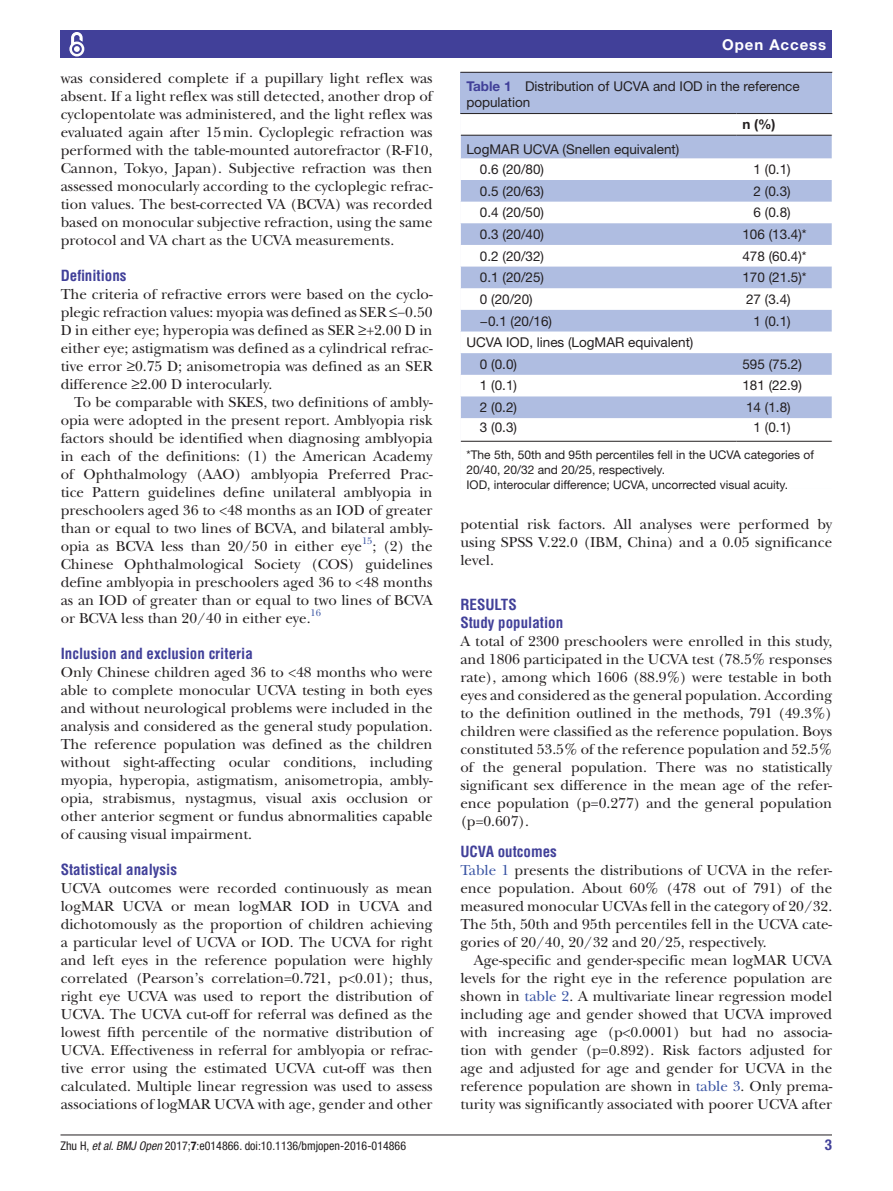
<style>
.page{position:relative;width:893px;height:1191px;background:#fff}
.page>*{position:absolute;margin:0;border:0;box-sizing:border-box;transform-origin:0 0}
.t1{font:15px/18px "New Baskerville";color:#231f20;text-align:justify}
.t2{font:700 condensed 15px/18px "Helvetica LT Std";color:#414099}
.t3{font:700 15px "Helvetica Neue LT Std";letter-spacing:.065em;color:#fff}
.t4{font:700 condensed 15px "Helvetica Neue LT Std";color:#414099}
.t5{font:13.5px/16.5px "Helvetica Neue LT Std";color:#231f20}
.t6{font:700 13.5px "Helvetica Neue LT Std";color:#231f20}
.t7{font:12px/15px "Helvetica Neue LT Std";color:#231f20}
.t8{font:condensed 12px "Helvetica Neue LT Std";color:#231f20}
.t9{font:9.9px "New Baskerville";color:#3853a3}
.s1{font-weight:700;color:#414099}
.s2{color:#3853a3}
.s3{font-style:italic}
.s4{font-weight:700}
</style>
<div class="page">
<hr style="left:61px;top:1134px;width:771px;height:1px;background:#231f20">
<div style="left:61px;top:31px;width:771px;height:27px;background:#414099"></div>
<svg style="left:69px;top:32px;width:16px;height:25px"></svg>
<div style="left:460px;top:73px;width:372px;height:416px;background:#afbde1"></div>
<hr style="left:460px;top:72px;width:372px;height:1px;background:#231f20">
<svg style="left:461px;top:114px;width:371px;height:374px;fill:#fff"></svg>
<hr style="left:460px;top:113px;width:276px;height:1px;background:#231f20">
<hr style="left:460px;top:135px;width:276px;height:1px;background:#231f20">
<hr style="left:736px;top:113px;width:96px;height:1px;background:#231f20">
<hr style="left:736px;top:135px;width:96px;height:1px;background:#231f20">
<hr style="left:460px;top:441px;width:276px;height:1px;background:#231f20">
<hr style="left:736px;top:441px;width:96px;height:1px;background:#231f20">
<svg style="left:460px;top:114px;width:1px;height:327px"></svg>
<hr style="left:460px;top:441px;width:1px;height:48px;background:#fff">
<hr style="left:460px;top:473px;width:372px;height:1px;background:#fff">
<hr style="left:460px;top:488px;width:372px;height:1px;background:#fff">
<p class="t1" style="left:61px;top:69px;width:373px">was considered complete if a pupillary light reflex was absent. If a light reflex was still detected, another drop of cyclopentolate was administered, and the light reflex was evaluated again after 15min. Cycloplegic refraction was performed with the table-mounted autorefractor (R-F10, Cannon, Tokyo, Japan). Subjective refraction was then assessed monocularly according to the cycloplegic refrac&shy;tion values. The best-corrected VA (BCVA) was recorded based on monocular subjective refraction, using the same protocol and VA chart as the UCVA measurements.</p>
<p class="t2" style="left:61px;top:266px;width:67px">Definitions</p>
<p class="t1" style="left:61px;top:285px;width:373px">The criteria of refractive errors were based on the cyclo&shy;plegic refraction values: myopia was defined as SER ≤−0.50<br>D in either eye; hyperopia was defined as SER ≥+2.00 D in either eye; astigmatism was defined as a cylindrical refrac&shy;tive error ≥0.75 D; anisometropia was defined as an SER difference ≥2.00 D interocularly.</p>
<p class="t1" style="left:61px;top:393px;width:373px;text-indent:14px">To be comparable with SKES, two definitions of ambly&shy;opia were adopted in the present report. Amblyopia risk factors should be identified when diagnosing amblyopia in each of the definitions: (1) the American Academy of Ophthalmology (AAO) amblyopia Preferred Prac&shy;tice Pattern guidelines define unilateral amblyopia in preschoolers aged 36 to &lt;48 months as an IOD of greater than or equal to two lines of BCVA, and bilateral ambly&shy;opia as BCVA less than 20/50 in either eye</p>
<p class="t9" style="left:362px;top:535px;width:12px">15</p>
<p class="t1" style="left:61px;top:537px;width:373px;text-indent:312px">; (2) the Chinese Ophthalmological Society (COS) guidelines define amblyopia in preschoolers aged 36 to &lt;48 months as an IOD of greater than or equal to two lines of BCVA or BCVA less than 20/40 in either eye.</p>
<p class="t9" style="left:311px;top:607px;width:12px">16</p>
<p class="t2" style="left:61px;top:644px;width:194px">Inclusion and exclusion criteria</p>
<p class="t1" style="left:61px;top:663px;width:373px">Only Chinese children aged 36 to &lt;48 months who were able to complete monocular UCVA testing in both eyes and without neurological problems were included in the analysis and considered as the general study population.<br>The reference population was defined as the children without sight-affecting ocular conditions, including myopia, hyperopia, astigmatism, anisometropia, ambly&shy;opia, strabismus, nystagmus, visual axis occlusion or other anterior segment or fundus abnormalities capable of causing visual impairment.</p>
<p class="t2" style="left:61px;top:860px;width:118px">Statistical analysis</p>
<p class="t1" style="left:61px;top:879px;width:373px">UCVA outcomes were recorded continuously as mean logMAR UCVA or mean logMAR IOD in UCVA and dichotomously as the proportion of children achieving a particular level of UCVA or IOD. The UCVA for right and left eyes in the reference population were highly correlated (Pearson’s correlation=0.721, p&lt;0.01); thus, right eye UCVA was used to report the distribution of UCVA. The UCVA cut-off for referral was defined as the lowest fifth percentile of the normative distribution of UCVA. Effectiveness in referral for amblyopia or refrac&shy;tive error using the estimated UCVA cut-off was then calculated. Multiple linear regression was used to assess associations of logMAR UCVA with age, gender and other</p>
<p class="t3" style="left:722px;top:35px;width:106px">Open Access</p>
<p class="t5" style="left:466px;top:77px;width:335px"><span class="s1">Table 1</span> Distribution of UCVA and IOD in the reference population</p>
<p class="t6" style="left:742px;top:116px;width:35px">n (%)</p>
<p class="t5" style="left:480px;top:139px;width:201px;line-height:20.1px;text-indent:-14px">LogMAR UCVA (Snellen equivalent)<br>0.6 (20/80)</p>
<p class="t5" style="left:754px;top:161px;width:39px">1 (0.1)</p>
<p class="t5" style="left:480px;top:182px;width:66px">0.5 (20/63)</p>
<p class="t5" style="left:754px;top:182px;width:39px">2 (0.3)</p>
<p class="t5" style="left:480px;top:204px;width:66px">0.4 (20/50)</p>
<p class="t5" style="left:754px;top:204px;width:39px">6 (0.8)</p>
<p class="t5" style="left:480px;top:226px;width:66px">0.3 (20/40)</p>
<p class="t5" style="left:742px;top:226px;width:66px">106 (13.4)*</p>
<p class="t5" style="left:480px;top:247px;width:66px">0.2 (20/32)</p>
<p class="t5" style="left:742px;top:247px;width:66px">478 (60.4)*</p>
<p class="t5" style="left:480px;top:269px;width:66px">0.1 (20/25)</p>
<p class="t5" style="left:742px;top:269px;width:66px">170 (21.5)*</p>
<p class="t5" style="left:480px;top:291px;width:54px">0 (20/20)</p>
<p class="t5" style="left:746px;top:291px;width:46px">27 (3.4)</p>
<p class="t5" style="left:480px;top:312px;width:74px">−0.1 (20/16)</p>
<p class="t5" style="left:754px;top:312px;width:39px">1 (0.1)</p>
<p class="t5" style="left:480px;top:331px;width:215px;line-height:21.6px;text-indent:-14px">UCVA IOD, lines (LogMAR equivalent)<br>0 (0.0)</p>
<p class="t5" style="left:742px;top:355px;width:61px">595 (75.2)</p>
<p class="t5" style="left:480px;top:377px;width:39px">1 (0.1)</p>
<p class="t5" style="left:742px;top:377px;width:61px">181 (22.9)</p>
<p class="t5" style="left:480px;top:399px;width:39px">2 (0.2)</p>
<p class="t5" style="left:746px;top:399px;width:46px">14 (1.8)</p>
<p class="t5" style="left:480px;top:419px;width:39px">3 (0.3)</p>
<p class="t5" style="left:754px;top:419px;width:39px">1 (0.1)</p>
<p class="t7" style="left:466px;top:447px;width:349px">*The 5th, 50th and 95th percentiles fell in the UCVA categories of<br>20/40, 20/32 and 20/25, respectively.<br>IOD, interocular difference; UCVA, uncorrected visual acuity.</p>
<p class="t1" style="left:460px;top:515px;width:373px">potential risk factors. All analyses were performed by using SPSS V.22.0 (IBM, China) and a 0.05 significance level.</p>
<p class="t2" style="left:460px;top:595px;width:104px">Results<br>Study population</p>
<p class="t1" style="left:460px;top:632px;width:373px">A total of 2300 preschoolers were enrolled in this study, and 1806 participated in the UCVA test (78.5% responses rate), among which 1606 (88.9%) were testable in both eyes and considered as the general population. According to the definition outlined in the methods, 791 (49.3%) children were classified as the reference population. Boys constituted 53.5% of the reference population and 52.5% of the general population. There was no statistically significant sex difference in the mean age of the refer&shy;ence population (p=0.277) and the general population (p=0.607).</p>
<p class="t2" style="left:460px;top:842px;width:98px">UCVA outcomes</p>
<p class="t1" style="left:460px;top:861px;width:373px"><span class="s2">Table 1</span> presents the distributions of UCVA in the refer&shy;ence population. About 60% (478 out of 791) of the measured monocular UCVAs fell in the category of 20/32.<br>The 5th, 50th and 95th percentiles fell in the UCVA cate&shy;gories of 20/40, 20/32 and 20/25, respectively.</p>
<p class="t1" style="left:460px;top:951px;width:373px;text-indent:13px">Age-specific and gender-specific mean logMAR UCVA levels for the right eye in the reference population are shown in <span class="s2">table 2</span>. A multivariate linear regression model including age and gender showed that UCVA improved with increasing age (p&lt;0.0001) but had no associa&shy;tion with gender (p=0.892). Risk factors adjusted for age and adjusted for age and gender for UCVA in the reference population are shown in <span class="s2">table 3</span>. Only prema&shy;turity was significantly associated with poorer UCVA after</p>
<p class="t8" style="left:61px;top:1138px;width:347px">Zhu H, <span class="s3">et al</span>. <span class="s3">BMJ Open</span> 2017;<span class="s4">7</span>:e014866. doi:10.1136/bmjopen-2016-014866</p>
<p class="t4" style="left:825px;top:1135px;width:9px">3</p>
</div>
